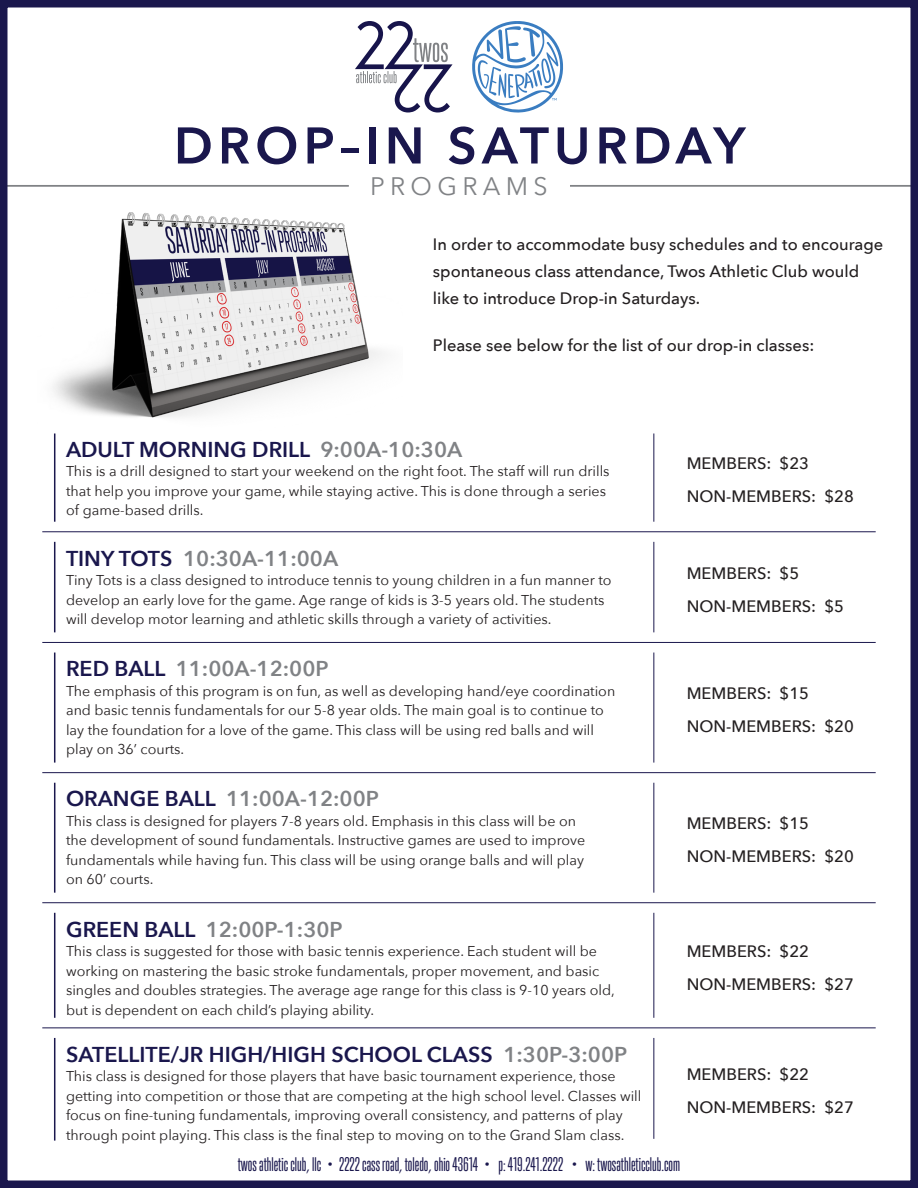
<style>
.page{position:relative;width:918px;height:1188px;background:#fff}
.page>*{position:absolute;margin:0;border:0;box-sizing:border-box;transform-origin:0 0}
.t1{font:600 51px "Avenir Next";letter-spacing:.1em;color:#1a174d}
.t2{font:25.2px "Avenir Next";letter-spacing:.21em;color:#808285}
.t3{font:600 21.45px "Avenir Next";color:#808285}
.t4{font:600 21.45px "Avenir Next";color:#1a174d}
.t5{font:18px "Trump Soft Pro";color:#1a174d}
.t6{font:500 16.5px/27px "Avenir Next";color:#231f20}
.t7{font:14.25px/19.5px "Avenir Next";color:#231f20}
.s1{color:#808285}
.s2{color:#1a174d}
</style>
<div class="page">
<img style="left:53px;top:212px;width:329px;height:206px">
<hr style="left:570px;top:185px;width:348px;height:2px;background:#808285">
<hr style="left:0;top:185px;width:349px;height:2px;background:#808285">
<div style="left:0;top:0;width:918px;height:1188px;border:8px solid #1a174d"></div>
<hr style="left:54px;top:433px;width:1px;height:89px;background:#1a174d">
<hr style="left:654px;top:433px;width:1px;height:89px;background:#1a174d">
<hr style="left:54px;top:542px;width:1px;height:90px;background:#1a174d">
<hr style="left:654px;top:542px;width:1px;height:90px;background:#1a174d">
<hr style="left:54px;top:653px;width:1px;height:110px;background:#1a174d">
<hr style="left:654px;top:653px;width:1px;height:110px;background:#1a174d">
<hr style="left:54px;top:783px;width:1px;height:110px;background:#1a174d">
<hr style="left:654px;top:783px;width:1px;height:110px;background:#1a174d">
<hr style="left:54px;top:913px;width:1px;height:105px;background:#1a174d">
<hr style="left:654px;top:913px;width:1px;height:105px;background:#1a174d">
<hr style="left:54px;top:1038px;width:1px;height:103px;background:#1a174d">
<hr style="left:654px;top:1038px;width:1px;height:101px;background:#1a174d">
<hr style="left:42px;top:532px;width:834px;height:1px;background:#1a174d">
<hr style="left:42px;top:642px;width:834px;height:1px;background:#1a174d">
<hr style="left:42px;top:772px;width:834px;height:1px;background:#1a174d">
<hr style="left:42px;top:902px;width:834px;height:1px;background:#1a174d">
<hr style="left:42px;top:1028px;width:834px;height:1px;background:#1a174d">
<svg style="left:355px;top:21px;width:98px;height:91px"></svg>
<svg style="left:472px;top:21px;width:91px;height:92px"></svg>
<p class="t1" style="left:174px;top:115px;width:573px">DROP–IN SATURDAY</p>
<p class="t2" style="left:370px;top:171px;width:179px">PROGRAMS</p>
<p class="t6" style="left:433px;top:231px;width:452px">In order to accommodate busy schedules and to encourage spontaneous class attendance, Twos Athletic Club would like to introduce Drop-in Saturdays.</p>
<p class="t6" style="left:433px;top:331px;width:383px">Please see below for the list of our drop-in classes:</p>
<p class="t4" style="left:66px;top:436px;width:398px">ADULT MORNING DRILL <span class="s1">9:00A-10:30A</span></p>
<p class="t7" style="left:66px;top:462px;width:545px">This is a drill designed to start your weekend on the right foot. The staff will run drills that help you improve your game, while staying active. This is done through a series of game-based drills.</p>
<p class="t3" style="left:66px;top:545px;width:274px"><span class="s2">TINY TOTS</span> 10:30A-11:00A</p>
<p class="t7" style="left:66px;top:570px;width:547px">Tiny Tots is a class designed to introduce tennis to young children in a fun manner to develop an early love for the game. Age range of kids is 3-5 years old. The students will develop motor learning and athletic skills through a variety of activities.</p>
<p class="t6" style="left:687px;top:450px;width:124px">MEMBERS: $23</p>
<p class="t6" style="left:687px;top:483px;width:169px">NON-MEMBERS: $28</p>
<p class="t6" style="left:687px;top:560px;width:114px">MEMBERS: $5</p>
<p class="t6" style="left:687px;top:593px;width:159px">NON-MEMBERS: $5</p>
<p class="t3" style="left:66px;top:656px;width:264px"><span class="s2">RED BALL</span> 11:00A-12:00P</p>
<p class="t7" style="left:66px;top:681px;width:551px">The emphasis of this program is on fun, as well as developing hand/eye coordination and basic tennis fundamentals for our 5-8 year olds. The main goal is to continue to lay the foundation for a love of the game. This class will be using red balls and will play on 36’ courts.</p>
<p class="t6" style="left:687px;top:680px;width:124px">MEMBERS: $15</p>
<p class="t6" style="left:687px;top:713px;width:169px">NON-MEMBERS: $20</p>
<p class="t3" style="left:66px;top:786px;width:314px"><span class="s2">ORANGE BALL</span> 11:00A-12:00P</p>
<p class="t7" style="left:66px;top:811px;width:521px">This class is designed for players 7-8 years old. Emphasis in this class will be on the development of sound fundamentals. Instructive games are used to improve fundamentals while having fun. This class will be using orange balls and will play on 60’ courts.</p>
<p class="t6" style="left:687px;top:810px;width:124px">MEMBERS: $15</p>
<p class="t6" style="left:687px;top:843px;width:169px">NON-MEMBERS: $20</p>
<p class="t3" style="left:66px;top:916px;width:278px"><span class="s2">GREEN BALL</span> 12:00P-1:30P</p>
<p class="t7" style="left:66px;top:942px;width:550px">This class is suggested for those with basic tennis experience. Each student will be working on mastering the basic stroke fundamentals, proper movement, and basic singles and doubles strategies. The average age range for this class is 9-10 years old, but is dependent on each child’s playing ability.</p>
<p class="t6" style="left:687px;top:938px;width:124px">MEMBERS: $22</p>
<p class="t6" style="left:687px;top:971px;width:169px">NON-MEMBERS: $27</p>
<p class="t4" style="left:66px;top:1041px;width:563px">SATELLITE/JR HIGH/HIGH SCHOOL CLASS <span class="s1">1:30P-3:00P</span></p>
<p class="t7" style="left:66px;top:1067px;width:577px">This class is designed for those players that have basic tournament experience, those getting into competition or those that are competing at the high school level. Classes will focus on fine-tuning fundamentals, improving overall consistency, and patterns of play through point playing. This class is the final step to moving on to the Grand Slam class.</p>
<p class="t6" style="left:687px;top:1061px;width:124px">MEMBERS: $22</p>
<p class="t6" style="left:687px;top:1094px;width:169px">NON-MEMBERS: $27</p>
<p class="t5" style="left:238px;top:1154px;width:444px">twos athletic club, llc • 2222 cass road, toledo, ohio 43614 • p: 419.241.2222 • w: twosathleticclub.com</p>
</div>
